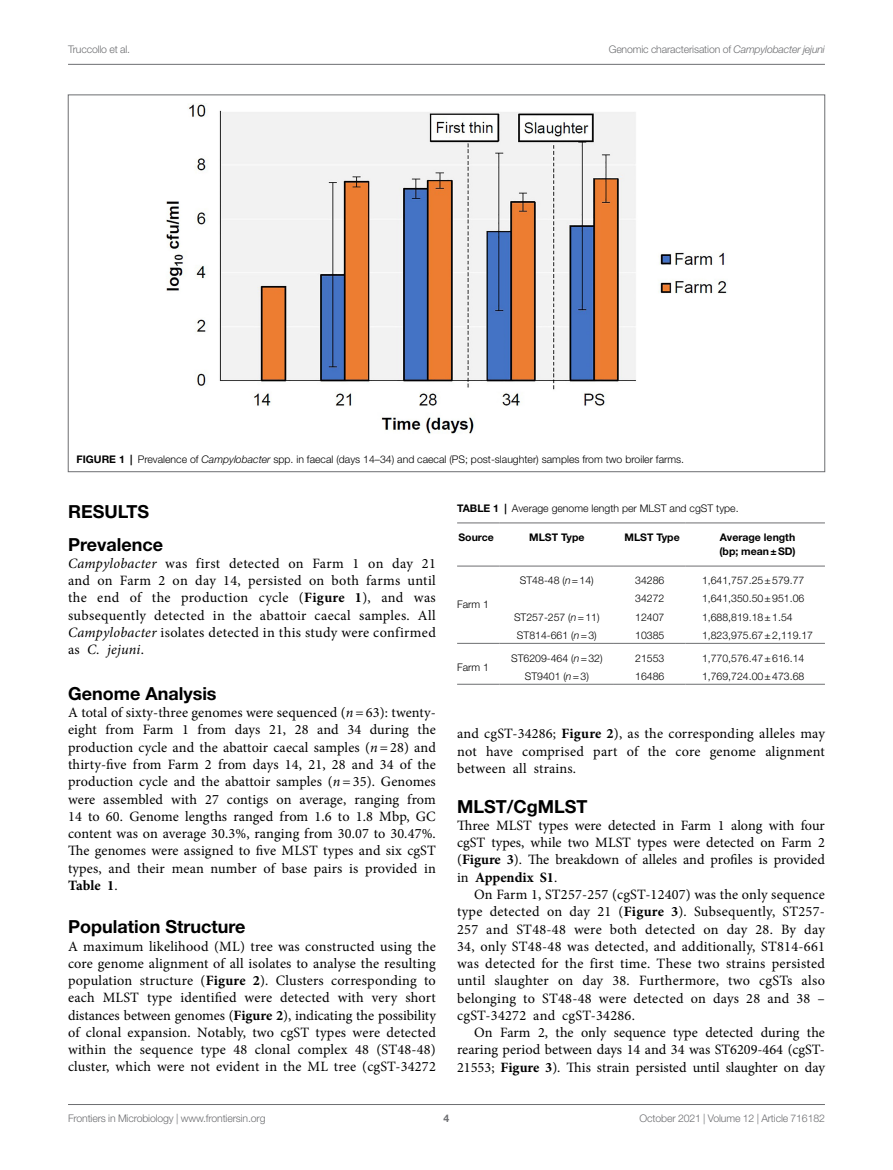
<style>
.page{position:relative;width:893px;height:1170px;background:#fff}
.page>*{position:absolute;margin:0;border:0;box-sizing:border-box;transform-origin:0 0}
.HEAD_2{font:700 18px "Helvetica Neue LT Std";color:#000}
.HEAD_2_after_HEAD_1{font:700 18px "Helvetica Neue LT Std";color:#000}
.HEAD_1{font:700 18px "Helvetica Neue LT Std";color:#000}
.TEXT_FLUSH{font:14.25px/17.2px "Minion Pro";letter-spacing:.01em;color:#000;text-align:justify}
.TEXT{font:14.25px/17.2px "Minion Pro";letter-spacing:.005em;color:#000;text-align:justify}
.TB_TX{font:300 10.5px "Helvetica Neue LT Std";color:#000}
.t1{font:300 10.5px "Helvetica Neue LT Std";letter-spacing:-.015em;color:#6d6e71}
.FIG_LEG{font:300 10.5px "Helvetica Neue LT Std";color:#000}
.TB_CH{font:700 10.5px/14.2px "Helvetica Neue LT Std";color:#000}
.TT_NO_RULE{font:300 10.5px "Helvetica Neue LT Std";color:#000}
.t2{font:700 10.5px "Helvetica Neue LT Std";color:#6d6e71}
.s1{font-style:italic}
.s2{font-weight:700}
</style>
<div class="page">
<hr style="left:68px;top:64px;width:757px;height:1px;background:#6d6e71">
<hr style="left:68px;top:1104px;width:757px;height:1px;background:#6d6e71">
<img style="left:166px;top:103px;width:561px;height:331px">
<hr style="left:500px;top:522px;width:114px;height:1px;background:#6d6e71">
<hr style="left:614px;top:522px;width:72px;height:1px;background:#6d6e71">
<hr style="left:686px;top:522px;width:139px;height:1px;background:#6d6e71">
<hr style="left:457px;top:522px;width:43px;height:1px;background:#6d6e71">
<hr style="left:457px;top:565px;width:43px;height:1px;background:#6d6e71">
<hr style="left:500px;top:565px;width:114px;height:1px;background:#6d6e71">
<hr style="left:614px;top:565px;width:72px;height:1px;background:#6d6e71">
<hr style="left:686px;top:565px;width:139px;height:1px;background:#6d6e71">
<hr style="left:500px;top:684px;width:114px;height:1px;background:#6d6e71">
<hr style="left:614px;top:684px;width:72px;height:1px;background:#6d6e71">
<hr style="left:686px;top:684px;width:139px;height:1px;background:#6d6e71">
<hr style="left:457px;top:684px;width:43px;height:1px;background:#6d6e71">
<hr style="left:457px;top:643px;width:43px;height:1px;background:#6d6e71">
<hr style="left:500px;top:643px;width:114px;height:1px;background:#6d6e71">
<hr style="left:614px;top:643px;width:72px;height:1px;background:#6d6e71">
<hr style="left:686px;top:643px;width:139px;height:1px;background:#6d6e71">
<p class="t1" style="left:68px;top:42px;width:64px">Truccollo et al.</p>
<p class="t1" style="left:609px;top:42px;width:218px">Genomic characterisation of <span class="s1">Campylobacter jejuni</span></p>
<p class="FIG_LEG" style="left:77px;top:453px;width:609px"><span class="s2">FIGURE 1 |</span> Prevalence of <span class="s1">Campylobacter</span> spp. in faecal (days 14–34) and caecal (PS; post-slaughter) samples from two broiler farms.</p>
<p class="TT_NO_RULE" style="left:457px;top:502px;width:283px"><span class="s2">TABLE 1 |</span> Average genome length per MLST and cgST type.</p>
<p class="TB_CH" style="left:458px;top:530px;width:37px">Source</p>
<p class="TB_CH" style="left:529px;top:530px;width:57px">MLST Type</p>
<p class="TB_CH" style="left:624px;top:530px;width:57px">MLST Type</p>
<p class="TB_CH" style="left:719px;top:530px;width:78px">Average length (bp; mean±SD)</p>
<p class="HEAD_1" style="left:68px;top:500px;width:83px">RESULTS</p>
<p class="HEAD_2_after_HEAD_1" style="left:68px;top:533px;width:97px">Prevalence</p>
<p class="TEXT_FLUSH" style="left:68px;top:554px;width:369px"><span class="s1">Campylobacter</span> was first detected on Farm 1 on day 21 and on Farm 2 on day 14, persisted on both farms until the end of the production cycle (<span class="s2">Figure 1</span>), and was subsequently detected in the abattoir caecal samples. All <span class="s1">Campylobacter</span> isolates detected in this study were confirmed as <span class="s1">C. jejuni</span>.</p>
<p class="HEAD_2" style="left:68px;top:682px;width:150px">Genome Analysis</p>
<p class="TEXT_FLUSH" style="left:68px;top:704px;width:369px">A total of sixty-three genomes were sequenced (<span class="s1">n</span>=63): twenty&shy;eight from Farm 1 from days 21, 28 and 34 during the production cycle and the abattoir caecal samples (<span class="s1">n</span> = 28) and thirty-five from Farm 2 from days 14, 21, 28 and 34 of the production cycle and the abattoir samples (<span class="s1">n</span>=35). Genomes were assembled with 27 contigs on average, ranging from 14 to 60. Genome lengths ranged from 1.6 to 1.8 Mbp, GC content was on average 30.3%, ranging from 30.07 to 30.47%.<br>The genomes were assigned to five MLST types and six cgST types, and their mean number of base pairs is provided in <span class="s2">Table 1</span>.</p>
<p class="HEAD_2" style="left:68px;top:915px;width:179px">Population Structure</p>
<p class="TEXT_FLUSH" style="left:68px;top:937px;width:369px">A maximum likelihood (ML) tree was constructed using the core genome alignment of all isolates to analyse the resulting population structure (<span class="s2">Figure 2</span>). Clusters corresponding to each MLST type identified were detected with very short distances between genomes (<span class="s2">Figure 2</span>), indicating the possibility of clonal expansion. Notably, two cgST types were detected within the sequence type 48 clonal complex 48 (ST48-48) cluster, which were not evident in the ML tree (cgST-34272</p>
<p class="TB_TX" style="left:520px;top:574px;width:75px">ST48-48 (<span class="s1">n</span>=14)</p>
<p class="TB_TX" style="left:635px;top:574px;width:31px">34286</p>
<p class="TB_TX" style="left:702px;top:574px;width:104px">1,641,757.25±579.77</p>
<p class="TB_TX" style="left:635px;top:592px;width:31px">34272</p>
<p class="TB_TX" style="left:702px;top:592px;width:104px">1,641,350.50±951.06</p>
<p class="TB_TX" style="left:514px;top:610px;width:87px">ST257-257 (<span class="s1">n</span>=11)</p>
<p class="TB_TX" style="left:635px;top:610px;width:31px">12407</p>
<p class="TB_TX" style="left:702px;top:610px;width:92px">1,688,819.18±1.54</p>
<p class="TB_TX" style="left:517px;top:628px;width:81px">ST814-661 (<span class="s1">n</span>=3)</p>
<p class="TB_TX" style="left:635px;top:628px;width:31px">10385</p>
<p class="TB_TX" style="left:702px;top:628px;width:113px">1,823,975.67±2,119.17</p>
<p class="TB_TX" style="left:457px;top:598px;width:33px">Farm 1</p>
<p class="TB_TX" style="left:511px;top:651px;width:93px">ST6209-464 (<span class="s1">n</span>=32)</p>
<p class="TB_TX" style="left:635px;top:651px;width:31px">21553</p>
<p class="TB_TX" style="left:702px;top:651px;width:104px">1,770,576.47±616.14</p>
<p class="TB_TX" style="left:525px;top:669px;width:66px">ST9401 (<span class="s1">n</span>=3)</p>
<p class="TB_TX" style="left:635px;top:669px;width:31px">16486</p>
<p class="TB_TX" style="left:702px;top:669px;width:104px">1,769,724.00±473.68</p>
<p class="TB_TX" style="left:457px;top:660px;width:33px">Farm 1</p>
<p class="TEXT_FLUSH" style="left:457px;top:725px;width:369px">and cgST-34286; <span class="s2">Figure 2</span>), as the corresponding alleles may not have comprised part of the core genome alignment between all strains.</p>
<p class="HEAD_2" style="left:457px;top:795px;width:132px">MLST/CgMLST</p>
<p class="TEXT_FLUSH" style="left:457px;top:816px;width:369px">Three MLST types were detected in Farm 1 along with four cgST types, while two MLST types were detected on Farm 2 (<span class="s2">Figure 3</span>). The breakdown of alleles and profiles is provided in <span class="s2">Appendix S1</span>.</p>
<p class="TEXT" style="left:457px;top:885px;width:369px;text-indent:17px">On Farm 1, ST257-257 (cgST-12407) was the only sequence type detected on day 21 (<span class="s2">Figure 3</span>). Subsequently, ST257- 257 and ST48-48 were both detected on day 28. By day 34, only ST48-48 was detected, and additionally, ST814-661 was detected for the first time. These two strains persisted until slaughter on day 38. Furthermore, two cgSTs also belonging to ST48-48 were detected on days 28 and 38 – cgST-34272 and cgST-34286.</p>
<p class="TEXT" style="left:457px;top:1023px;width:369px;text-indent:17px">On Farm 2, the only sequence type detected during the rearing period between days 14 and 34 was ST6209-464 (cgST-21553; <span class="s2">Figure 3</span>). This strain persisted until slaughter on day</p>
<p class="t1" style="left:68px;top:1111px;width:199px">Frontiers in Microbiology | www.frontiersin.org</p>
<p class="t2" style="left:444px;top:1111px;width:7px">4</p>
<p class="t1" style="left:640px;top:1111px;width:187px">October 2021 | Volume 12 | Article 716182</p>
</div>
